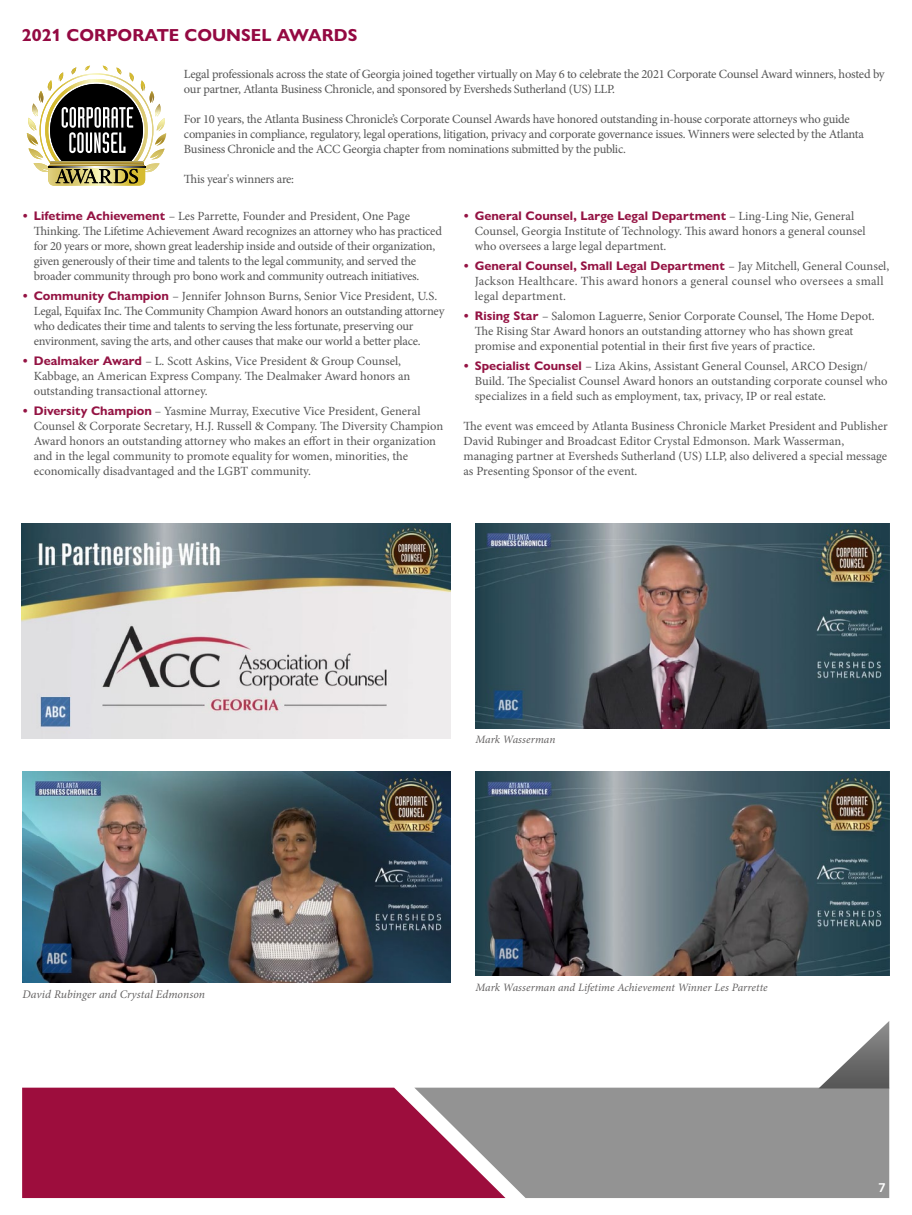
<style>
.page{position:relative;width:912px;height:1215px;background:#fff}
.page>*{position:absolute;margin:0;border:0;box-sizing:border-box;transform-origin:0 0}
.t1{font:700 17.5px "Gill Sans Nova";color:#940942}
.t2{font:12.5px/15px "Minion Pro";letter-spacing:-.01em;color:#555}
.t3{font:700 12.5px "Gill Sans Nova";color:#941343}
.t4{font:12.5px/15px "Minion Pro";letter-spacing:.02em;color:#555}
.t5{font:800 12.5px "Avenir";color:#fff}
.t6{font:italic 11.62px "Minion Pro";color:#646262}
.t7{font:italic 11.25px "Minion Pro";color:#646262}
.s1{font-family:"Gill Sans Nova";font-weight:700;color:#941343}
.s2{font-family:"Minion Pro";font-weight:400;color:#555}
</style>
<div class="page">
<div style="left:22px;top:1088px;width:392px;height:110px;background:#9d0d3d"></div>
<svg style="left:414px;top:1088px;width:475px;height:110px;background:#978c90"></svg>
<img style="left:818px;top:1021px;width:71px;height:68px">
<img style="left:22px;top:523px;width:428px;height:216px">
<img style="left:22px;top:771px;width:428px;height:212px">
<img style="left:475px;top:523px;width:414px;height:205px">
<img style="left:475px;top:771px;width:414px;height:205px">
<svg style="left:27px;top:66px;width:138px;height:120px"></svg>
<h1 class="t1" style="left:22px;top:24px;width:337px">2021 CORPORATE COUNSEL AWARDS</h1>
<p class="t2" style="left:184px;top:67px;width:702px">Legal professionals across the state of Georgia joined together virtually on May 6 to celebrate the 2021 Corporate Counsel Award winners, hosted by our partner, Atlanta Business Chronicle, and sponsored by Eversheds Sutherland (US) LLP.</p>
<p class="t2" style="left:184px;top:112px;width:681px">For 10 years, the Atlanta Business Chronicle’s Corporate Counsel Awards have honored outstanding in-house corporate attorneys who guide companies in compliance, regulatory, legal operations, litigation, privacy and corporate governance issues. Winners were selected by the Atlanta<br>Business Chronicle and the ACC Georgia chapter from nominations submitted by the public.</p>
<p class="t2" style="left:184px;top:172px;width:112px">This year's winners are:</p>
<p class="t2" style="left:34px;top:208px;width:409px;text-indent:-11px"><span class="s1">• Lifetime Achievement</span> – Les Parrette, Founder and President, One Page Thinking. The Lifetime Achievement Award recognizes an attorney who has practiced for 20 years or more, shown great leadership inside and outside of their organization, given generously of their time and talents to the legal community, and served the broader community through pro bono work and community outreach initiatives.</p>
<p class="t2" style="left:34px;top:288px;width:412px;text-indent:-11px"><span class="s1">• Community Champion</span> – Jennifer Johnson Burns, Senior Vice President, U.S.<br>Legal, Equifax Inc. The Community Champion Award honors an outstanding attorney who dedicates their time and talents to serving the less fortunate, preserving our environment, saving the arts, and other causes that make our world a better place.</p>
<p class="t2" style="left:34px;top:353px;width:378px;text-indent:-11px"><span class="s1">• Dealmaker Award</span> – L. Scott Askins, Vice President &amp; Group Counsel,<br>Kabbage, an American Express Company. The Dealmaker Award honors an outstanding transactional attorney.</p>
<p class="t2" style="left:34px;top:403px;width:411px;text-indent:-11px"><span class="s1">• Diversity Champion</span> – Yasmine Murray, Executive Vice President, General Counsel &amp; Corporate Secretary, H.J. Russell &amp; Company. The Diversity Champion Award honors an outstanding attorney who makes an effort in their organization and in the legal community to promote equality for women, minorities, the economically disadvantaged and the LGBT community.</p>
<p class="t3" style="left:463px;top:208px;width:392px">• General Counsel, Large Legal Department <span class="s2">– Ling-Ling Nie, General</span></p>
<p class="t2" style="left:474px;top:223px;width:392px">Counsel, Georgia Institute of Technology. This award honors a general counsel who oversees a large legal department.</p>
<p class="t3" style="left:463px;top:258px;width:427px">• General Counsel, Small Legal Department <span class="s2">– Jay Mitchell, General Counsel,</span></p>
<p class="t4" style="left:474px;top:273px;width:410px">Jackson Healthcare. This award honors a general counsel who oversees a small legal department.</p>
<p class="t2" style="left:474px;top:308px;width:401px;text-indent:-11px"><span class="s1">• Rising Star</span> – Salomon Laguerre, Senior Corporate Counsel, The Home Depot.<br>The Rising Star Award honors an outstanding attorney who has shown great promise and exponential potential in their first five years of practice.</p>
<p class="t2" style="left:474px;top:358px;width:414px;text-indent:-11px"><span class="s1">• Specialist Counsel</span> – Liza Akins, Assistant General Counsel, ARCO Design/<br>Build. The Specialist Counsel Award honors an outstanding corporate counsel who specializes in a field such as employment, tax, privacy, IP or real estate.</p>
<p class="t2" style="left:463px;top:418px;width:425px">The event was emceed by Atlanta Business Chronicle Market President and Publisher David Rubinger and Broadcast Editor Crystal Edmonson. Mark Wasserman, managing partner at Eversheds Sutherland (US) LLP, also delivered a special message as Presenting Sponsor of the event.</p>
<p class="t6" style="left:22px;top:987px;width:184px">David Rubinger and Crystal Edmonson</p>
<p class="t7" style="left:475px;top:732px;width:81px">Mark Wasserman</p>
<p class="t7" style="left:475px;top:980px;width:293px">Mark Wasserman and Lifetime Achievement Winner Les Parrette</p>
<p class="t5" style="left:878px;top:1178px;width:9px">7</p>
</div>
